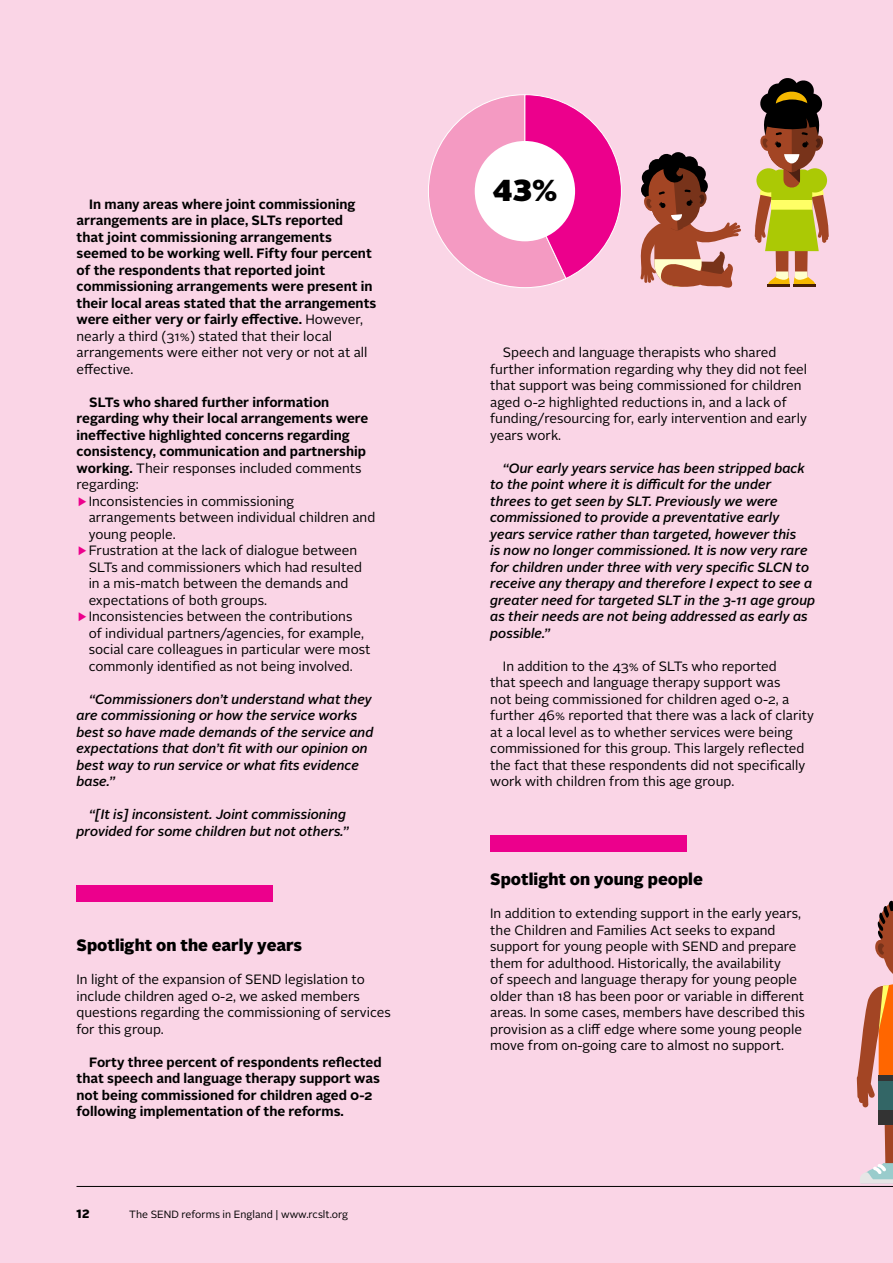
<style>
.page{position:relative;width:893px;height:1263px;background:#fad5e6}
.page>*{position:absolute;margin:0;border:0;box-sizing:border-box;transform-origin:0 0}
.t1{font:900 30.3px "Alright Sans";color:#000}
.t2{font:900 16.5px "Alright Sans";color:#000}
.t3{font:13.5px/16.5px "Alright Sans";color:#000}
.t4{font:700 13.5px/16.5px "Alright Sans";color:#000}
.t5{font:italic 500 13.5px/16.5px "Alright Sans";color:#000}
.t6{font:900 12px "Alright Sans";color:#000}
.t7{font:10.5px "Alright Sans";color:#000}
.s1{font-weight:400}
.s2{font-weight:400;color:#ec008c}
.s3{color:#ec008c}
</style>
<div class="page">
<div style="left:490px;top:836px;width:196px;height:16px;background:#ec008c"></div>
<div style="left:77px;top:885px;width:196px;height:17px;background:#ec008c"></div>
<svg style="left:428px;top:94px;width:194px;height:194px"></svg>
<div style="left:475px;top:141px;width:100px;height:100px;background:#fff;border-radius:50%"></div>
<svg style="left:755px;top:78px;width:74px;height:208px"></svg>
<svg style="left:640px;top:152px;width:101px;height:136px"></svg>
<svg style="left:857px;top:900px;width:36px;height:284px"></svg>
<p class="t4" style="left:77px;top:196px;width:301px;text-indent:13px">In many areas where joint commissioning arrangements are in place, SLTs reported<br>that joint commissioning arrangements seemed to be working well. Fifty four percent of the respondents that reported joint commissioning arrangements were present in their local areas stated that the arrangements were either very or fairly effective. <span class="s1">However, nearly a third (31%) stated that their local arrangements were either not very or not at all effective.</span></p>
<p class="t4" style="left:77px;top:394px;width:293px;text-indent:13px">SLTs who shared further information regarding why their local arrangements were ineffective highlighted concerns regarding consistency, communication and partnership working. <span class="s1">Their responses included comments regarding:<br></span><span class="s2">▶</span><span class="s1">Inconsistencies in commissioning</span></p>
<p class="t3" style="left:89px;top:509px;width:288px">arrangements between individual children and</p>
<p class="t3" style="left:89px;top:526px;width:88px">young people.</p>
<p class="t3" style="left:77px;top:542px;width:282px"><span class="s3">▶</span>Frustration at the lack of dialogue between</p>
<p class="t3" style="left:89px;top:559px;width:275px">SLTs and commissioners which had resulted</p>
<p class="t3" style="left:89px;top:575px;width:261px">in a mis-match between the demands and</p>
<p class="t3" style="left:89px;top:592px;width:180px">expectations of both groups.</p>
<p class="t3" style="left:77px;top:608px;width:277px"><span class="s3">▶</span>Inconsistencies between the contributions</p>
<p class="t3" style="left:89px;top:625px;width:277px">of individual partners/agencies, for example,</p>
<p class="t3" style="left:89px;top:641px;width:283px">social care colleagues in particular were most</p>
<p class="t3" style="left:89px;top:658px;width:266px">commonly identified as not being involved.</p>
<p class="t5" style="left:77px;top:691px;width:299px;text-indent:13px">“Commissioners don’t understand what they are commissioning or how the service works best so have made demands of the service and expectations that don’t fit with our opinion on best way to run service or what fits evidence base.”</p>
<p class="t5" style="left:77px;top:806px;width:274px;text-align:right">“[It is] inconsistent. Joint commissioning provided for some children but not others.”</p>
<p class="t2" style="left:77px;top:933px;width:227px">Spotlight on the early years</p>
<p class="t3" style="left:77px;top:971px;width:316px">In light of the expansion of SEND legislation to include children aged 0-2, we asked members questions regarding the commissioning of services for this group.</p>
<p class="t4" style="left:77px;top:1054px;width:307px;text-indent:13px">Forty three percent of respondents reflected that speech and language therapy support was not being commissioned for children aged 0-2 following implementation of the reforms.</p>
<p class="t6" style="left:77px;top:1205px;width:14px">12</p>
<p class="t7" style="left:129px;top:1207px;width:220px">The SEND reforms in England | www.rcslt.org</p>
<h1 class="t1" style="left:492px;top:168px;width:67px">43%</h1>
<p class="t3" style="left:490px;top:344px;width:318px;text-indent:13px">Speech and language therapists who shared further information regarding why they did not feel that support was being commissioned for children aged 0-2 highlighted reductions in, and a lack of funding/resourcing for, early intervention and early years work.</p>
<p class="t5" style="left:490px;top:460px;width:327px;text-indent:13px">“Our early years service has been stripped back to the point where it is difficult for the under threes to get seen by SLT. Previously we were commissioned to provide a preventative early years service rather than targeted, however this<br>is now no longer commissioned. It is now very rare for children under three with very specific SLCN to receive any therapy and therefore I expect to see a greater need for targeted SLT in the 3-11 age group as their needs are not being addressed as early as possible.”</p>
<p class="t3" style="left:490px;top:658px;width:325px;text-indent:13px">In addition to the 43% of SLTs who reported<br>that speech and language therapy support was<br>not being commissioned for children aged 0-2, a further 46% reported that there was a lack of clarity at a local level as to whether services were being commissioned for this group. This largely reflected the fact that these respondents did not specifically work with children from this age group.</p>
<p class="t2" style="left:490px;top:867px;width:214px">Spotlight on young people</p>
<p class="t3" style="left:490px;top:905px;width:316px">In addition to extending support in the early years, the Children and Families Act seeks to expand support for young people with SEND and prepare them for adulthood. Historically, the availability<br>of speech and language therapy for young people older than 18 has been poor or variable in different areas. In some cases, members have described this provision as a cliff edge where some young people move from on-going care to almost no support.</p>
</div>
